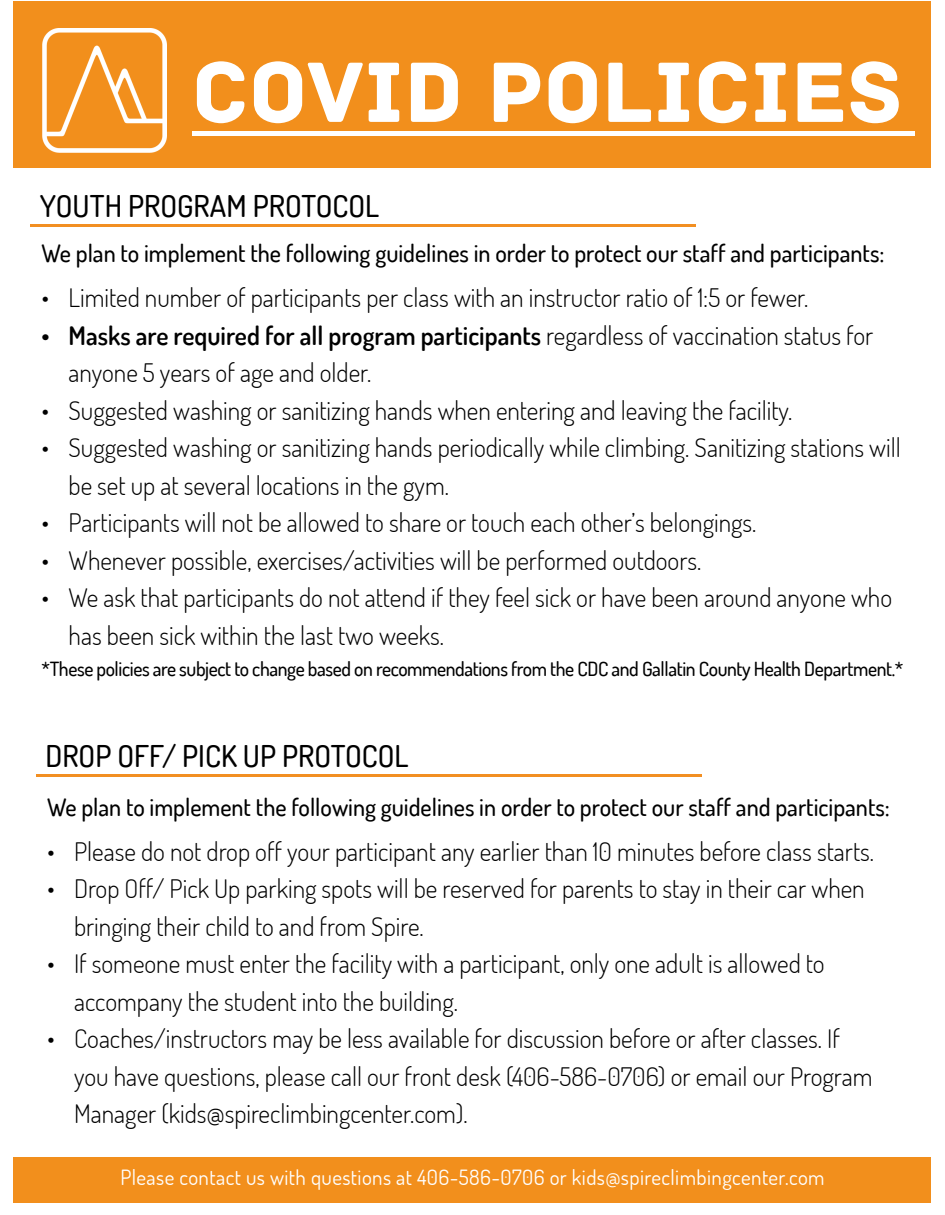
<style>
.page{position:relative;width:945px;height:1215px;background:#fff}
.page>*{position:absolute;margin:0;border:0;box-sizing:border-box;transform-origin:0 0}
.t1{font:90px "Archive";color:#fff}
.t2{font:500 30px "Dosis";color:#000}
.t3{font:300 25.5px/37.5px "Dosis";color:#000}
.t4{font:500 24px "Dosis";color:#000}
.t5{font:21px "Dosis";letter-spacing:.02em;color:#fff}
.t6{font:500 19.5px "Dosis";letter-spacing:-.02em;color:#000}
.s1{font-weight:600}
</style>
<div class="page">
<div style="left:14px;top:2px;width:918px;height:166px;background:#f28f1c"></div>
<div style="left:14px;top:1157px;width:918px;height:46px;background:#f28f1c"></div>
<img style="left:43px;top:29px;width:124px;height:124px">
<div style="left:192px;top:131px;width:723px;height:5px;background:#fff"></div>
<hr style="left:31px;top:225px;width:665px;height:2px;background:#f28f22">
<hr style="left:36px;top:774px;width:665px;height:3px;background:#f28f22">
<p class="t1" style="left:192px;top:39px;width:712px">COVID POLICIES</p>
<p class="t2" style="left:40px;top:187px;width:341px">YOUTH PROGRAM PROTOCOL</p>
<p class="t4" style="left:42px;top:238px;width:844px">We plan to implement the following guidelines in order to protect our staff and participants:</p>
<p class="t3" style="left:42px;top:278px;width:768px">• Limited number of participants per class with an instructor ratio of 1:5 or fewer.</p>
<p class="t3" style="left:69px;top:316px;width:806px;text-indent:-27px"><span class="s1">• Masks are required for all program participants</span> regardless of vaccination status for anyone 5 years of age and older.</p>
<p class="t3" style="left:42px;top:391px;width:752px">• Suggested washing or sanitizing hands when entering and leaving the facility.</p>
<p class="t3" style="left:69px;top:428px;width:834px;text-indent:-27px">• Suggested washing or sanitizing hands periodically while climbing. Sanitizing stations will be set up at several locations in the gym.</p>
<p class="t3" style="left:42px;top:503px;width:716px">• Participants will not be allowed to share or touch each other’s belongings.</p>
<p class="t3" style="left:42px;top:541px;width:661px">• Whenever possible, exercises/activities will be performed outdoors.</p>
<p class="t3" style="left:69px;top:578px;width:825px;text-indent:-27px">• We ask that participants do not attend if they feel sick or have been around anyone who has been sick within the last two weeks.</p>
<p class="t6" style="left:42px;top:656px;width:863px">*These policies are subject to change based on recommendations from the CDC and Gallatin County Health Department.*</p>
<p class="t2" style="left:45px;top:736px;width:365px">DROP OFF/ PICK UP PROTOCOL</p>
<p class="t4" style="left:47px;top:791px;width:844px">We plan to implement the following guidelines in order to protect our staff and participants:</p>
<p class="t3" style="left:47px;top:832px;width:829px">• Please do not drop off your participant any earlier than 10 minutes before class starts.</p>
<p class="t3" style="left:74px;top:869px;width:792px;text-indent:-27px">• Drop Off/ Pick Up parking spots will be reserved for parents to stay in their car when bringing their child to and from Spire.</p>
<p class="t3" style="left:74px;top:944px;width:752px;text-indent:-27px">• If someone must enter the facility with a participant, only one adult is allowed to accompany the student into the building.</p>
<p class="t3" style="left:74px;top:1019px;width:800px;text-indent:-27px">• Coaches/instructors may be less available for discussion before or after classes. If you have questions, please call our front desk (406-586-0706) or email our Program<br>Manager (kids@spireclimbingcenter.com).</p>
<p class="t5" style="left:120px;top:1163px;width:706px">Please contact us with questions at 406-586-0706 or kids@spireclimbingcenter.com</p>
</div>
